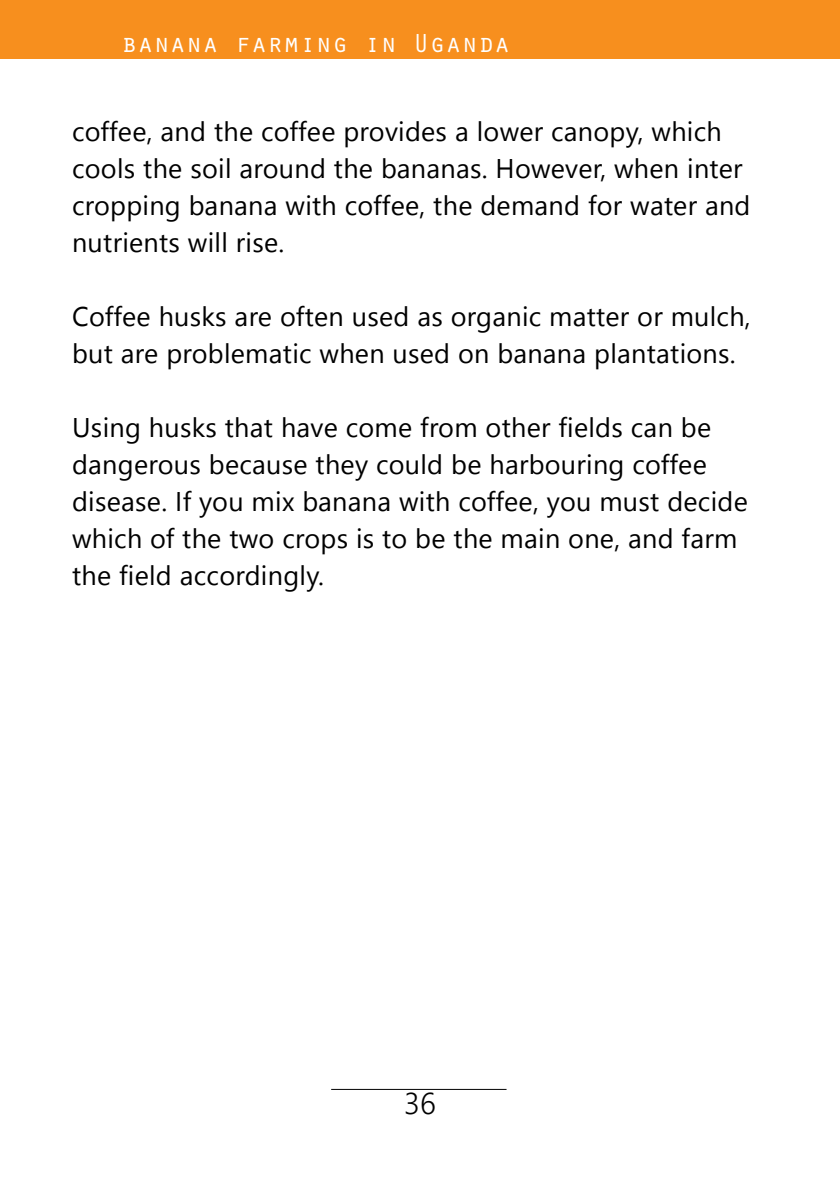
<style>
.page{position:relative;width:840px;height:1191px;background:#fff}
.page>*{position:absolute;margin:0;border:0;box-sizing:border-box;transform-origin:0 0}
.t1{font:300 30px "Nirmala UI";color:#000}
.t2{font:27px/37px "Nirmala UI";letter-spacing:.01em;color:#000}
.t3{font:27px "Orator Std";color:#fff}
</style>
<div class="page">
<hr style="left:331px;top:1089px;width:175px;height:1px;background:#000">
<div style="left:0;top:0;width:839px;height:58px;background:#f78f1e"></div>
<p class="t3" style="left:121px;top:24px;width:390px">banana farming in Uganda</p>
<p class="t2" style="left:72px;top:111px;width:679px">coffee, and the coffee provides a lower canopy, which cools the soil around the bananas. However, when inter cropping banana with coffee, the demand for water and nutrients will rise.</p>
<p class="t2" style="left:72px;top:296px;width:679px">Coffee husks are often used as organic matter or mulch, but are problematic when used on banana plantations.</p>
<p class="t2" style="left:72px;top:407px;width:677px">Using husks that have come from other fields can be dangerous because they could be harbouring coffee disease. If you mix banana with coffee, you must decide which of the two crops is to be the main one, and farm the field accordingly.</p>
<p class="t1" style="left:404px;top:1079px;width:33px">36</p>
</div>
